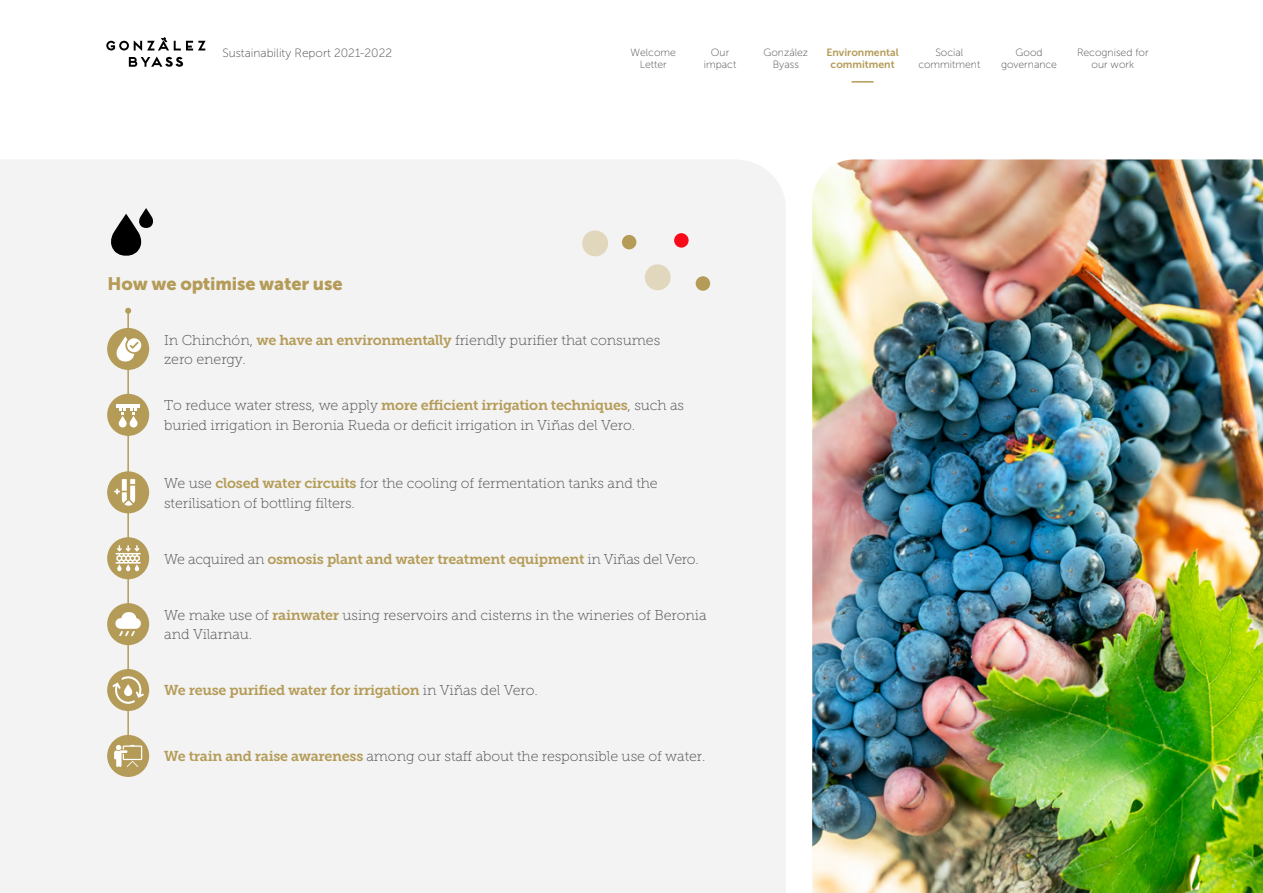
<style>
.page{position:relative;width:1263px;height:893px;background:#fff}
.page>*{position:absolute;margin:0;border:0;box-sizing:border-box;transform-origin:0 0}
.H2_Títulos_de_aparta{font:18px "Museo Sans 900";letter-spacing:-.01em;color:#b49b57}
.P_Texto_infografia_l{font:14.25px/19.5px "Museo Slab 100";letter-spacing:-.005em;color:#4b4b4b}
.P_Texto_infografia_l-2{font:14.25px "Museo Slab 700";letter-spacing:-.02em;color:#b49b57}
.t1{font:12px "Museo Sans 100";color:#4b4b4b}
.t2{font:10.5px/12px "Museo Sans 100";color:#4b4b4b;text-align:center}
.t3{font:10.5px/12px "Museo Sans 700";color:#b49b57;text-align:center}
.s1{font-family:"Museo Slab 700";color:#b49b57}
.s2{font-family:"Museo Slab 100";color:#4b4b4b}
</style>
<div class="page">
<svg style="left:106px;top:37px;width:100px;height:13px"></svg>
<svg style="left:129px;top:56px;width:54px;height:11px"></svg>
<hr style="left:852px;top:81px;width:21px;height:2px;background:#b49b57">
<div style="left:0;top:160px;width:786px;height:733px;background:#f3f3f3"></div>
<svg style="left:109px;top:208px;width:45px;height:48px"></svg>
<div style="left:695px;top:276px;width:15px;height:15px;background:#b49b57;border-radius:50%"></div>
<div style="left:674px;top:233px;width:15px;height:15px;background:#fa0a19;border-radius:50%"></div>
<div style="left:582px;top:230px;width:26px;height:27px;background:#e1d7bc;border-radius:50%"></div>
<div style="left:622px;top:235px;width:14px;height:15px;background:#b49b57;border-radius:50%"></div>
<svg style="left:643px;top:263px;width:29px;height:29px"></svg>
<hr style="left:127px;top:311px;width:2px;height:452px;background:#b49b57">
<svg style="left:125px;top:308px;width:6px;height:6px"></svg>
<div style="left:107px;top:328px;width:42px;height:42px;background:#b49b57;border-radius:50%"></div>
<div style="left:107px;top:394px;width:42px;height:42px;background:#b49b57;border-radius:50%"></div>
<div style="left:107px;top:537px;width:42px;height:42px;background:#b49b57;border-radius:50%"></div>
<div style="left:107px;top:471px;width:42px;height:42px;background:#b49b57;border-radius:50%"></div>
<div style="left:107px;top:603px;width:42px;height:42px;background:#b49b57;border-radius:50%"></div>
<div style="left:107px;top:669px;width:42px;height:42px;background:#b49b57;border-radius:50%"></div>
<div style="left:107px;top:735px;width:42px;height:42px;background:#b49b57;border-radius:50%"></div>
<svg style="left:114px;top:745px;width:28px;height:22px"></svg>
<svg style="left:112px;top:675px;width:32px;height:29px"></svg>
<svg style="left:115px;top:612px;width:26px;height:24px"></svg>
<svg style="left:116px;top:545px;width:25px;height:26px"></svg>
<svg style="left:114px;top:479px;width:21px;height:27px"></svg>
<hr style="left:117px;top:404px;width:23px;height:4px;background:#fff">
<svg style="left:118px;top:409px;width:20px;height:18px"></svg>
<div style="left:125px;top:337px;width:17px;height:17px;border:3px solid #b49b57;border-radius:50%"></div>
<svg style="left:116px;top:336px;width:25px;height:26px"></svg>
<img style="left:812px;top:159px;width:451px;height:734px">
<p class="t1" style="left:222px;top:47px;width:171px">Sustainability Report 2021-2022</p>
<p class="H2_Títulos_de_aparta" style="left:108px;top:273px;width:236px">How we optimise water use</p>
<p class="t2" style="left:630px;top:46px;width:47px">Welcome<br>Letter</p>
<p class="t2" style="left:918px;top:46px;width:64px">Social commitment</p>
<p class="t2" style="left:1001px;top:46px;width:58px">Good governance</p>
<p class="t2" style="left:1077px;top:46px;width:73px">Recognised for our work</p>
<p class="t2" style="left:704px;top:46px;width:34px">Our impact</p>
<p class="t2" style="left:763px;top:46px;width:46px">González<br>Byass</p>
<p class="t3" style="left:826px;top:46px;width:74px">Environmental commitment</p>
<p class="P_Texto_infografia_l" style="left:164px;top:330px;width:498px">In Chinchón, <span class="s1">we have an environmentally</span> friendly purifier that consumes zero energy.</p>
<p class="P_Texto_infografia_l" style="left:164px;top:396px;width:521px">To reduce water stress, we apply <span class="s1">more efficient irrigation techniques</span>, such as buried irrigation in Beronia Rueda or deficit irrigation in Viñas del Vero.</p>
<p class="P_Texto_infografia_l" style="left:164px;top:474px;width:495px">We use <span class="s1">closed water circuits</span> for the cooling of fermentation tanks and the sterilisation of bottling filters.</p>
<p class="P_Texto_infografia_l-2" style="left:164px;top:551px;width:536px"><span class="s2">We acquired an</span> osmosis plant and water treatment equipment <span class="s2">in Viñas del Vero.</span></p>
<p class="P_Texto_infografia_l" style="left:164px;top:605px;width:544px">We make use of <span class="s1">rainwater</span> using reservoirs and cisterns in the wineries of Beronia and Vilarnau.</p>
<p class="P_Texto_infografia_l-2" style="left:164px;top:682px;width:375px">We reuse purified water for irrigation <span class="s2">in Viñas del Vero.</span></p>
<p class="P_Texto_infografia_l" style="left:164px;top:746px;width:543px"><span class="s1">We train and raise awareness</span> among our staff about the responsible use of water.</p>
</div>
